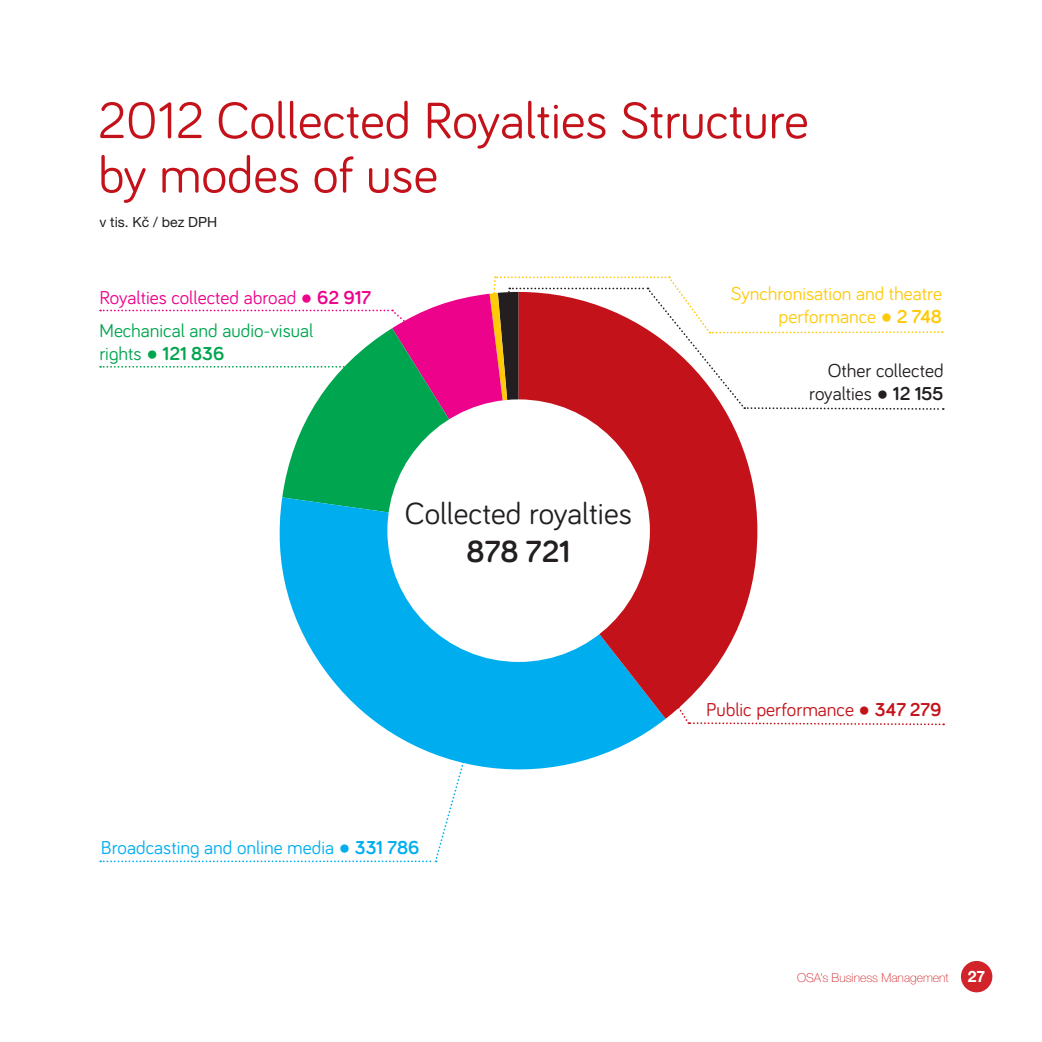
<style>
.page{position:relative;width:1042px;height:1042px;background:#fff}
.page>*{position:absolute;margin:0;border:0;box-sizing:border-box;transform-origin:0 0}
.t1{font:52.5px/54.2px "Bariol";color:#c4121a}
.t2{font:31.5px "Bariol";color:#231f20}
.t3{font:700 31.5px "Bariol";color:#231f20}
.t4{font:19.25px/33.1px "Bariol";color:#00a54f}
.t5{font:19.25px/23.1px "Bariol";color:#feca0a;text-align:right}
.t6{font:19.25px "Bariol";color:#00aeef}
.t7{font:19.25px/23.1px "Bariol";color:#231f20;text-align:right}
.t8{font:19.25px "Bariol";color:#c4121a}
.t9{font:700 15.75px "Helvetica Neue CE";color:#fff}
.t10{font:14px "Helvetica Neue CE";color:#231f20}
.t11{font:100 12.25px "Helvetica Neue CE";color:#d1232a}
.s1{color:#ed028c}
.s2{font-family:"Arial";color:#ed028c}
.s3{font-weight:700;color:#ed028c}
.s4{font-family:"Arial"}
.s5{font-weight:700}
</style>
<div class="page">
<div style="left:961px;top:961px;width:31px;height:31px;background:#d1232a;border-radius:50%"></div>
<svg style="left:280px;top:531px;width:385px;height:238px;fill:#00aeef"></svg>
<svg style="left:519px;top:531px;width:238px;height:188px;background:#92566d"></svg>
<div style="left:387px;top:399px;width:263px;height:263px;background:#fff;border-radius:50%"></div>
<svg style="left:100px;top:746px;width:369px;height:116px"></svg>
<svg style="left:668px;top:692px;width:276px;height:34px"></svg>
<svg style="left:100px;top:276px;width:844px;height:255px"></svg>
<h1 class="t1" style="left:98px;top:91px;width:712px">2012 Collected Royalties Structure by modes of use</h1>
<p class="t10" style="left:99px;top:214px;width:119px">v tis. Kč / bez DPH</p>
<p class="t4" style="left:99px;top:280px;width:273px"><span class="s1">Royalties collected abroad</span> <span class="s2">●</span> <span class="s3">62 917<br></span>Mechanical and audio-visual</p>
<p class="t4" style="left:99px;top:336px;width:127px">rights <span class="s4">●</span> <span class="s5">121 836</span></p>
<h2 class="t2" style="left:405px;top:492px;width:229px">Collected royalties</h2>
<h2 class="t3" style="left:466px;top:530px;width:105px">878 721</h2>
<p class="t5" style="left:731px;top:281px;width:213px">Synchronisation and theatre performance <span class="s4">●</span> <span class="s5">2 748</span></p>
<p class="t7" style="left:809px;top:358px;width:136px">Other collected royalties <span class="s4">●</span> <span class="s5">12 155</span></p>
<p class="t6" style="left:101px;top:834px;width:320px">Broadcasting and online media <span class="s4">●</span> <span class="s5">331 786</span></p>
<p class="t8" style="left:706px;top:697px;width:237px">Public performance <span class="s4">●</span> <span class="s5">347 279</span></p>
<p class="t11" style="left:797px;top:971px;width:153px">OSA’s Business Management</p>
<p class="t9" style="left:968px;top:966px;width:19px">27</p>
</div>
